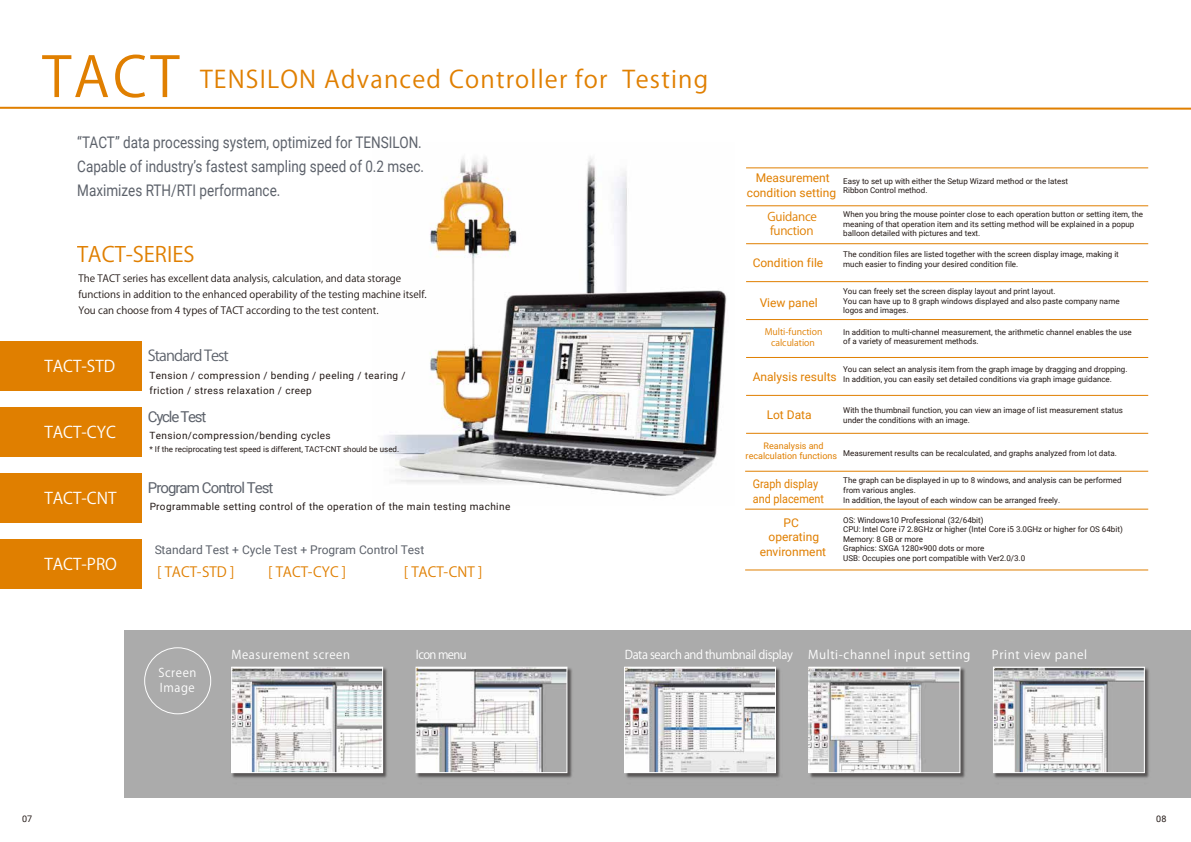
<style>
.page{position:relative;width:1191px;height:842px;background:#fff}
.page>*{position:absolute;margin:0;border:0;box-sizing:border-box;transform-origin:0 0}
.t1{font:55px "Koz Go Pr 6 N";color:#e07f00}
.t2{font:24px "Koz Go Pr 6 N";letter-spacing:.05em;color:#e07f00}
.t3{font:21px "Koz Go Pr 6 N";color:#e07f00}
.t4{font:16px/24px "Roboto";color:#5d626b;scale:.84 1}
.t5{font:16px "Koz Go Pr 6 N";color:#fff}
.t6{font:15px "Roboto";letter-spacing:-.06em;color:#5d626b}
.t7{font:15px "Koz Go Pr 6 N";letter-spacing:-.06em;color:#5d626b}
.t8{font:15px "Roboto";letter-spacing:-.08em;color:#5d626b}
.t9{font:14px "Koz Go Pr 6 N";color:#e07f00}
.t10{font:12px/14.4px "Roboto";color:#e07f00;text-align:center}
.t11{font:12px/15px "Koz Go Pr 6 N";letter-spacing:.05em;color:#fff}
.t12{font:12px "Roboto";color:#5d626b}
.t13{font:12px "Koz Go Pr 6 N";letter-spacing:-.03em;color:#fff}
.t14{font:12px/14.4px "Roboto";color:#e07f00;scale:.9 1}
.t15{font:12px/14.4px "Koz Go Pr 6 N";letter-spacing:-.02em;color:#e07f00}
.t16{font:12px "Koz Go Pr 6 N";letter-spacing:-.05em;color:#fff}
.t17{font:10px/16px "Koz Go Pr 6 N";color:#221815}
.t18{font:10px/15px "Roboto";letter-spacing:.04em;color:#221815}
.t19{font:9px/10.8px "Koz Go Pr 6 N";color:#e07f00;text-align:center}
.t20{font:9px "Roboto";color:#e07f00}
.t21{font:9px "Roboto";color:#221815}
.t22{font:8px/9.6px "Roboto";color:#221815}
.s1{font-size:9px;color:#e07f00}
</style>
<div class="page">
<img style="left:384px;top:157px;width:343px;height:339px">
<div style="left:124px;top:630px;width:1067px;height:168px;background:#ababab"></div>
<img style="left:422px;top:666px;width:150px;height:112px">
<img style="left:624px;top:666px;width:152px;height:112px">
<img style="left:776px;top:666px;width:184px;height:112px">
<img style="left:960px;top:666px;width:189px;height:112px">
<img style="left:198px;top:654px;width:224px;height:124px">
<div style="left:0;top:341px;width:141px;height:50px;background:#e07f00"></div>
<div style="left:0;top:407px;width:141px;height:50px;background:#e07f00"></div>
<div style="left:0;top:473px;width:141px;height:49px;background:#e07f00"></div>
<div style="left:0;top:539px;width:141px;height:49px;background:#e07f00"></div>
<svg style="left:0;top:106px;width:1191px;height:4px"></svg>
<hr style="left:746px;top:168px;width:402px;height:1px;background:#e07f00">
<hr style="left:746px;top:206px;width:402px;height:1px;background:#e07f00">
<hr style="left:746px;top:243px;width:402px;height:1px;background:#e07f00">
<hr style="left:746px;top:281px;width:402px;height:1px;background:#e07f00">
<hr style="left:746px;top:319px;width:402px;height:1px;background:#e07f00">
<hr style="left:746px;top:357px;width:402px;height:1px;background:#e07f00">
<hr style="left:746px;top:395px;width:402px;height:1px;background:#e07f00">
<hr style="left:746px;top:433px;width:402px;height:1px;background:#e07f00">
<hr style="left:745px;top:471px;width:403px;height:1px;background:#e07f00">
<hr style="left:745px;top:509px;width:403px;height:1px;background:#e07f00">
<hr style="left:745px;top:570px;width:403px;height:1px;background:#e07f00">
<img style="left:233px;top:669px;width:148px;height:102px">
<img style="left:626px;top:669px;width:147px;height:102px">
<img style="left:810px;top:669px;width:148px;height:102px">
<img style="left:418px;top:669px;width:147px;height:102px">
<img style="left:995px;top:669px;width:147px;height:102px">
<div style="left:144px;top:647px;width:67px;height:67px;border:1px solid #fff;border-radius:50%"></div>
<div style="left:416px;top:667px;width:151px;height:106px;border:1px solid #fff"></div>
<div style="left:231px;top:667px;width:152px;height:106px;border:1px solid #fff"></div>
<div style="left:624px;top:667px;width:151px;height:106px;border:1px solid #fff"></div>
<div style="left:808px;top:667px;width:152px;height:106px;border:1px solid #fff"></div>
<div style="left:993px;top:667px;width:151px;height:106px;border:1px solid #fff"></div>
<h1 class="t1" style="left:42px;top:46px;width:139px">TACT</h1>
<h2 class="t2" style="left:200px;top:65px;width:509px">TENSILON Advanced Controller for Testing</h2>
<h3 class="t4" style="left:77px;top:129px;width:414px">“TACT” data processing system, optimized for TENSILON.<br>Capable of industry’s fastest sampling speed of 0.2 msec.<br>Maximizes RTH/RTI performance.</h3>
<h3 class="t3" style="left:77px;top:243px;width:119px">TACT-SERIES</h3>
<p class="t17" style="left:78px;top:271px;width:350px">The TACT series has excellent data analysis, calculation, and data storage functions in addition to the enhanced operability of the testing machine itself.<br>You can choose from 4 types of TACT according to the test content.</p>
<h3 class="t5" style="left:45px;top:357px;width:72px">TACT-STD</h3>
<h3 class="t7" style="left:148px;top:347px;width:83px">Standard Test</h3>
<p class="t18" style="left:150px;top:368px;width:258px">Tension / compression / bending / peeling / tearing / friction / stress relaxation / creep</p>
<h3 class="t8" style="left:148px;top:406px;width:60px">Cycle Test</h3>
<h3 class="t5" style="left:45px;top:423px;width:73px">TACT-CYC</h3>
<p class="t18" style="left:150px;top:427px;width:183px">Tension/compression/bending cycles</p>
<p class="t22" style="left:150px;top:444px;width:251px">* If the reciprocating test speed is different, TACT-CNT should be used.</p>
<h3 class="t5" style="left:45px;top:489px;width:74px">TACT-CNT</h3>
<p class="t18" style="left:150px;top:498px;width:362px">Programmable setting control of the operation of the main testing machine</p>
<h3 class="t6" style="left:148px;top:477px;width:127px">Program Control Test</h3>
<h3 class="t5" style="left:45px;top:555px;width:74px">TACT-PRO</h3>
<h3 class="t12" style="left:154px;top:542px;width:271px">Standard Test + Cycle Test + Program Control Test</h3>
<h3 class="t9" style="left:157px;top:564px;width:79px">[ TACT-STD ]</h3>
<h3 class="t9" style="left:268px;top:564px;width:80px">[ TACT-CYC ]</h3>
<h3 class="t9" style="left:404px;top:564px;width:80px">[ TACT-CNT ]</h3>
<h3 class="t10" style="left:747px;top:171px;width:91px">Measurement condition setting</h3>
<p class="t22" style="left:843px;top:176px;width:226px">Easy to set up with either the Setup Wizard method or the latest<br>Ribbon Control method.</p>
<h3 class="t15" style="left:767px;top:209px;width:51px">Guidance function</h3>
<p class="t22" style="left:843px;top:209px;width:301px">When you bring the mouse pointer close to each operation button or setting item, the meaning of that operation item and its setting method will be explained in a popup balloon detailed with pictures and text.</p>
<h3 class="t10" style="left:752px;top:255px;width:72px">Condition file</h3>
<p class="t22" style="left:843px;top:249px;width:277px">The condition files are listed together with the screen display image, making it much easier to finding your desired condition file.</p>
<h3 class="t10" style="left:759px;top:295px;width:60px">View panel</h3>
<p class="t22" style="left:843px;top:286px;width:278px">You can freely set the screen display layout and print layout.<br>You can have up to 8 graph windows displayed and also paste company name logos and images.</p>
<p class="t19" style="left:764px;top:327px;width:59px">Multi-function calculation</p>
<p class="t22" style="left:843px;top:327px;width:290px">In addition to multi-channel measurement, the arithmetic channel enables the use of a variety of measurement methods.</p>
<h3 class="t10" style="left:752px;top:369px;width:86px">Analysis results</h3>
<p class="t22" style="left:843px;top:364px;width:286px">You can select an analysis item from the graph image by dragging and dropping.<br>In addition, you can easily set detailed conditions via graph image guidance.</p>
<h3 class="t10" style="left:766px;top:407px;width:47px">Lot Data</h3>
<p class="t22" style="left:843px;top:405px;width:281px">With the thumbnail function, you can view an image of list measurement status under the conditions with an image.</p>
<p class="t20" style="left:763px;top:439px;width:62px">Reanalysis and</p>
<p class="t22" style="left:745px;top:448px;width:373px"><span class="s1">recalculation functions</span> Measurement results can be recalculated, and graphs analyzed from lot data.</p>
<h3 class="t14" style="left:753px;top:476px;width:81px">Graph display and placement</h3>
<p class="t22" style="left:843px;top:475px;width:280px">The graph can be displayed in up to 8 windows, and analysis can be performed from various angles.<br>In addition, the layout of each window can be arranged freely.</p>
<h3 class="t10" style="left:759px;top:515px;width:68px">PC operating environment</h3>
<p class="t22" style="left:843px;top:515px;width:281px">OS: Windows10 Professional (32/64bit)<br>CPU: Intel Core i7 2.8GHz or higher (Intel Core i5 3.0GHz or higher for OS 64bit)<br>Memory: 8 GB or more<br>Graphics: SXGA 1280×900 dots or more<br>USB: Occupies one port compatible with Ver2.0/3.0</p>
<h3 class="t11" style="left:158px;top:665px;width:40px">Screen<br>Image</h3>
<h3 class="t11" style="left:231px;top:647px;width:120px">Measurement screen</h3>
<h3 class="t16" style="left:416px;top:648px;width:52px">Icon menu</h3>
<h3 class="t13" style="left:625px;top:647px;width:170px">Data search and thumbnail display</h3>
<h3 class="t11" style="left:808px;top:647px;width:164px">Multi-channel input setting</h3>
<h3 class="t11" style="left:992px;top:647px;width:97px">Print view panel</h3>
<p class="t21" style="left:22px;top:812px;width:12px">07</p>
<p class="t21" style="left:1156px;top:812px;width:12px">08</p>
</div>
